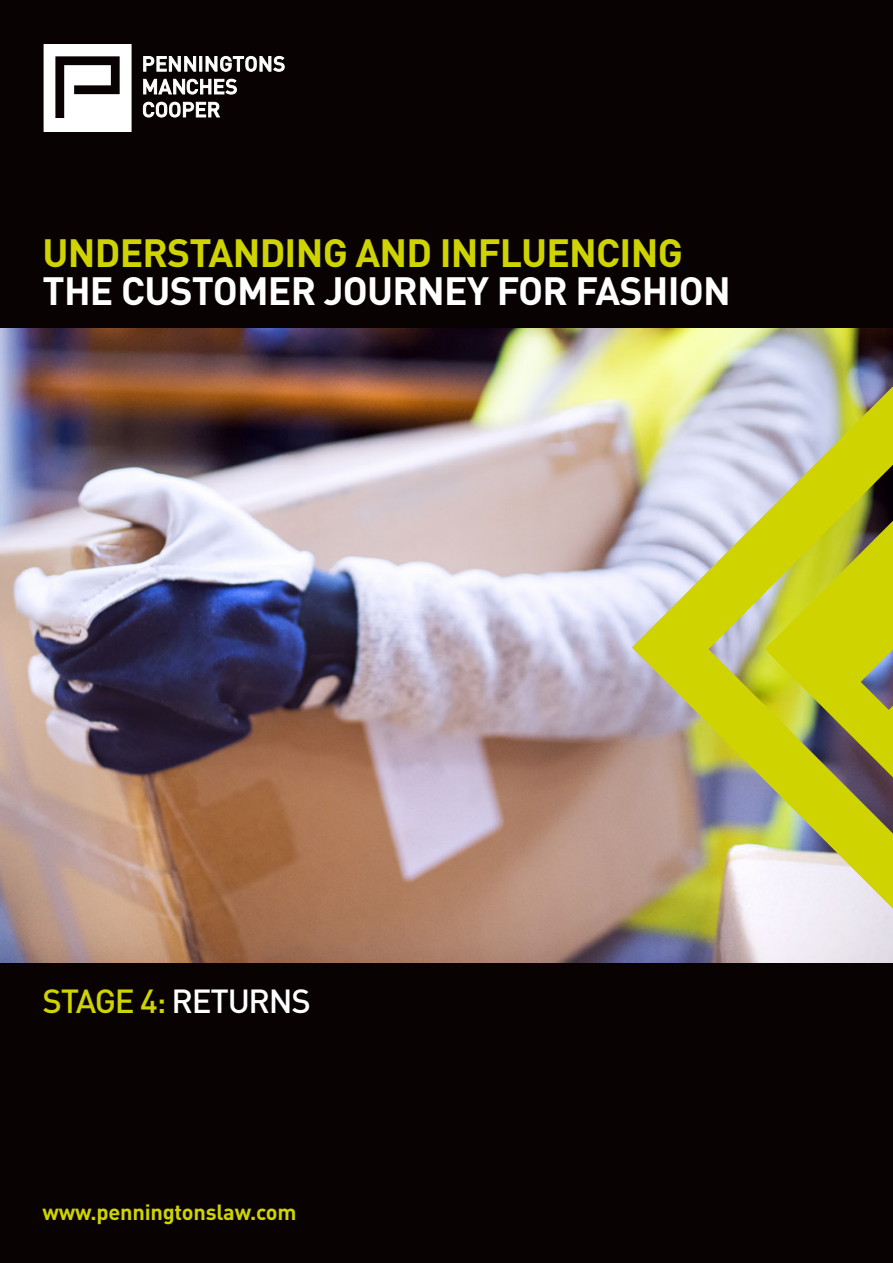
<style>
.page{position:relative;width:893px;height:1263px;background:#fff}
.page>*{position:absolute;margin:0;border:0;box-sizing:border-box;transform-origin:0 0}
.t1{font:700 39px/37.5px "DIN";letter-spacing:-.02em;color:#fff}
.t2{font:500 33px "DIN";letter-spacing:-.04em;color:#cfd400}
.t3{font:700 21.75px "DIN";letter-spacing:-.01em;color:#cfd400}
.s1{color:#cfd400}
.s2{color:#fff}
</style>
<div class="page">
<img style="left:0;top:327px;width:893px;height:636px">
<div style="left:0;top:0;width:893px;height:327px;background:#080302"></div>
<div style="left:0;top:963px;width:893px;height:300px;background:#080302"></div>
<svg style="left:143px;top:79px;width:94px;height:15px"></svg>
<svg style="left:143px;top:102px;width:77px;height:15px"></svg>
<svg style="left:143px;top:56px;width:53px;height:16px"></svg>
<div style="left:199px;top:56px;width:3px;height:15px;background:#fff;border:1px solid #fff"></div>
<svg style="left:206px;top:56px;width:78px;height:16px"></svg>
<svg style="left:44px;top:44px;width:88px;height:88px"></svg>
<img style="left:631px;top:386px;width:262px;height:523px">
<p class="t1" style="left:43px;top:233px;width:690px"><span class="s1">UNDERSTANDING AND INFLUENCING<br></span>THE CUSTOMER JOURNEY FOR FASHION</p>
<p class="t2" style="left:43px;top:980px;width:270px">STAGE 4: <span class="s2">RETURNS</span></p>
<p class="t3" style="left:43px;top:1197px;width:256px">www.penningtonslaw.com</p>
</div>
